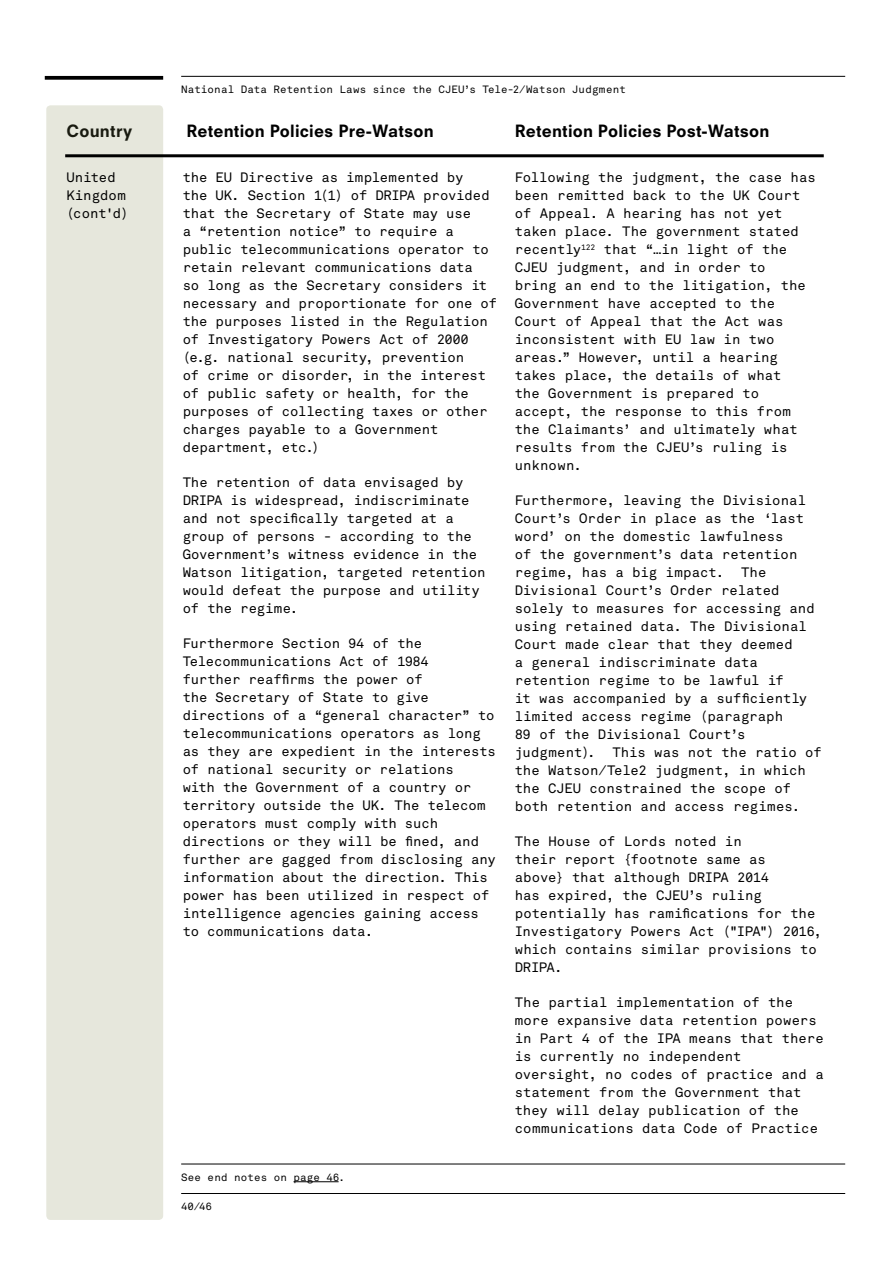
<style>
.page{position:relative;width:893px;height:1263px;background:#fff}
.page>*{position:absolute;margin:0;border:0;box-sizing:border-box;transform-origin:0 0}
.t1{font:800 16.5px "Neuzeit SLT Std";letter-spacing:.01em;color:#000}
.t2{font:13.5px/18px "Akkurat Mono";color:#000}
.t3{font:10.5px "Akkurat Mono";letter-spacing:.015em;color:#000}
</style>
<div class="page">
<div style="left:46px;top:105px;width:117px;height:1115px;background:#e6e7dc;border-radius:4px"></div>
<svg style="left:45px;top:76px;width:118px;height:4px"></svg>
<hr style="left:181px;top:76px;width:664px;height:1px;background:#000">
<hr style="left:181px;top:1193px;width:664px;height:1px;background:#000">
<hr style="left:65px;top:154px;width:759px;height:3px;background:#000">
<hr style="left:181px;top:1163px;width:664px;height:1px;background:#000">
<hr style="left:294px;top:1181px;width:45px;height:1px;background:#000">
<p class="t3" style="left:181px;top:83px;width:446px">National Data Retention Laws since the CJEU’s Tele-2/Watson Judgment</p>
<p class="t1" style="left:66px;top:120px;width:68px">Country</p>
<p class="t1" style="left:186px;top:120px;width:249px">Retention Policies Pre-Watson</p>
<p class="t1" style="left:515px;top:120px;width:256px">Retention Policies Post-Watson</p>
<p class="t2" style="left:66px;top:169px;width:64px">United<br>Kingdom (cont'd)</p>
<p class="t2" style="left:183px;top:169px;width:316px">the EU Directive as implemented by<br>the UK. Section 1(1) of DRIPA provided that the Secretary of State may use<br>a “retention notice” to require a public telecommunications operator to retain relevant communications data<br>so long as the Secretary considers it necessary and proportionate for one of the purposes listed in the Regulation of Investigatory Powers Act of 2000 (e.g. national security, prevention<br>of crime or disorder, in the interest of public safety or health, for the purposes of collecting taxes or other charges payable to a Government department, etc.)</p>
<p class="t2" style="left:183px;top:474px;width:304px">The retention of data envisaged by DRIPA is widespread, indiscriminate and not specifically targeted at a group of persons - according to the Government’s witness evidence in the Watson litigation, targeted retention would defeat the purpose and utility of the regime.</p>
<p class="t2" style="left:183px;top:634px;width:315px">Furthermore Section 94 of the Telecommunications Act of 1984<br>further reaffirms the power of<br>the Secretary of State to give directions of a “general character” to telecommunications operators as long as they are expedient in the interests of national security or relations<br>with the Government of a country or territory outside the UK. The telecom operators must comply with such directions or they will be fined, and further are gagged from disclosing any information about the direction. This power has been utilized in respect of intelligence agencies gaining access to communications data.</p>
<p class="t3" style="left:181px;top:1170px;width:165px">See end notes on page 46.</p>
<p class="t3" style="left:181px;top:1200px;width:32px">40/46</p>
<p class="t2" style="left:515px;top:168px;width:303px">Following the judgment, the case has been remitted back to the UK Court of Appeal. A hearing has not yet taken place. The government stated recently<sup>122</sup> that “…in light of the<br>CJEU judgment, and in order to<br>bring an end to the litigation, the<br>Government have accepted to the<br>Court of Appeal that the Act was inconsistent with EU law in two areas.” However, until a hearing takes place, the details of what<br>the Government is prepared to accept, the response to this from the Claimants’ and ultimately what results from the CJEU’s ruling is unknown.</p>
<p class="t2" style="left:515px;top:492px;width:309px">Furthermore, leaving the Divisional Court’s Order in place as the ‘last word’ on the domestic lawfulness<br>of the government’s data retention regime, has a big impact. The Divisional Court’s Order related solely to measures for accessing and using retained data. The Divisional Court made clear that they deemed<br>a general indiscriminate data retention regime to be lawful if<br>it was accompanied by a sufficiently limited access regime (paragraph<br>89 of the Divisional Court’s judgment). This was not the ratio of the Watson/Tele2 judgment, in which the CJEU constrained the scope of both retention and access regimes.</p>
<p class="t2" style="left:515px;top:832px;width:309px">The House of Lords noted in<br>their report {footnote same as<br>above} that although DRIPA 2014<br>has expired, the CJEU’s ruling potentially has ramifications for the<br>Investigatory Powers Act ("IPA") 2016, which contains similar provisions to<br>DRIPA.</p>
<p class="t2" style="left:515px;top:993px;width:311px">The partial implementation of the more expansive data retention powers in Part 4 of the IPA means that there is currently no independent oversight, no codes of practice and a statement from the Government that they will delay publication of the communications data Code of Practice</p>
</div>
